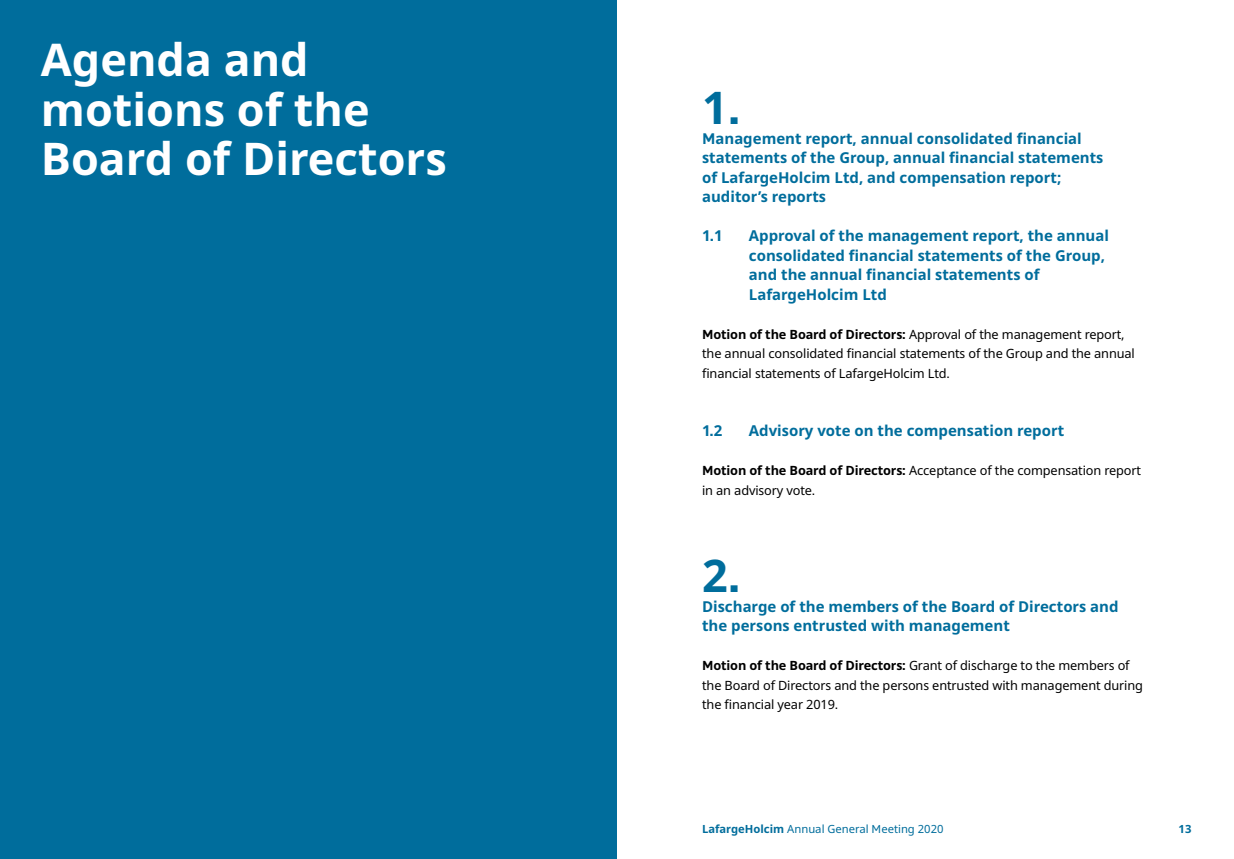
<style>
.page{position:relative;width:1234px;height:859px;background:#fff}
.page>*{position:absolute;margin:0;border:0;box-sizing:border-box;transform-origin:0 0}
.t1{font:700 45px/49.5px "LH Noto Sans";color:#fff}
.t2{font:700 45px "LH Noto Sans";color:#006d9c}
.t3{font:700 15px/19.5px "LH Noto Sans";color:#006d9c}
.t4{font:12.75px/19.5px "LH Noto Sans";letter-spacing:-.01em;color:#000}
.t5{font:11.25px "LH Noto Sans";color:#006d9c}
.t6{font:700 11.25px "LH Noto Sans";color:#006d9c}
.s1{font-weight:700}
</style>
<div class="page">
<div style="left:0;top:0;width:617px;height:859px;background:#006d9c"></div>
<h1 class="t1" style="left:41px;top:34px;width:407px">Agenda and motions of the<br>Board of Directors</h1>
<h1 class="t2" style="left:702px;top:79px;width:40px">1.</h1>
<p class="t3" style="left:702px;top:128px;width:403px">Management report, annual consolidated financial statements of the Group, annual financial statements of LafargeHolcim Ltd, and compensation report; auditor’s reports</p>
<p class="t3" style="left:702px;top:226px;width:22px">1.1</p>
<p class="t3" style="left:748px;top:226px;width:361px">Approval of the management report, the annual consolidated financial statements of the Group, and the annual financial statements of LafargeHolcim Ltd</p>
<p class="t4" style="left:702px;top:324px;width:434px"><span class="s1">Motion of the Board of Directors:</span> Approval of the management report, the annual consolidated financial statements of the Group and the annual financial statements of LafargeHolcim Ltd.</p>
<p class="t3" style="left:702px;top:421px;width:22px">1.2</p>
<p class="t3" style="left:748px;top:421px;width:317px">Advisory vote on the compensation report</p>
<p class="t4" style="left:702px;top:460px;width:440px"><span class="s1">Motion of the Board of Directors:</span> Acceptance of the compensation report in an advisory vote.</p>
<h1 class="t2" style="left:702px;top:547px;width:40px">2.</h1>
<p class="t3" style="left:702px;top:596px;width:418px">Discharge of the members of the Board of Directors and the persons entrusted with management</p>
<p class="t4" style="left:702px;top:655px;width:442px"><span class="s1">Motion of the Board of Directors:</span> Grant of discharge to the members of the Board of Directors and the persons entrusted with management during the financial year 2019.</p>
<p class="t5" style="left:702px;top:822px;width:243px"><span class="s1">LafargeHolcim</span> Annual General Meeting 2020</p>
<p class="t6" style="left:1178px;top:822px;width:14px">13</p>
</div>
